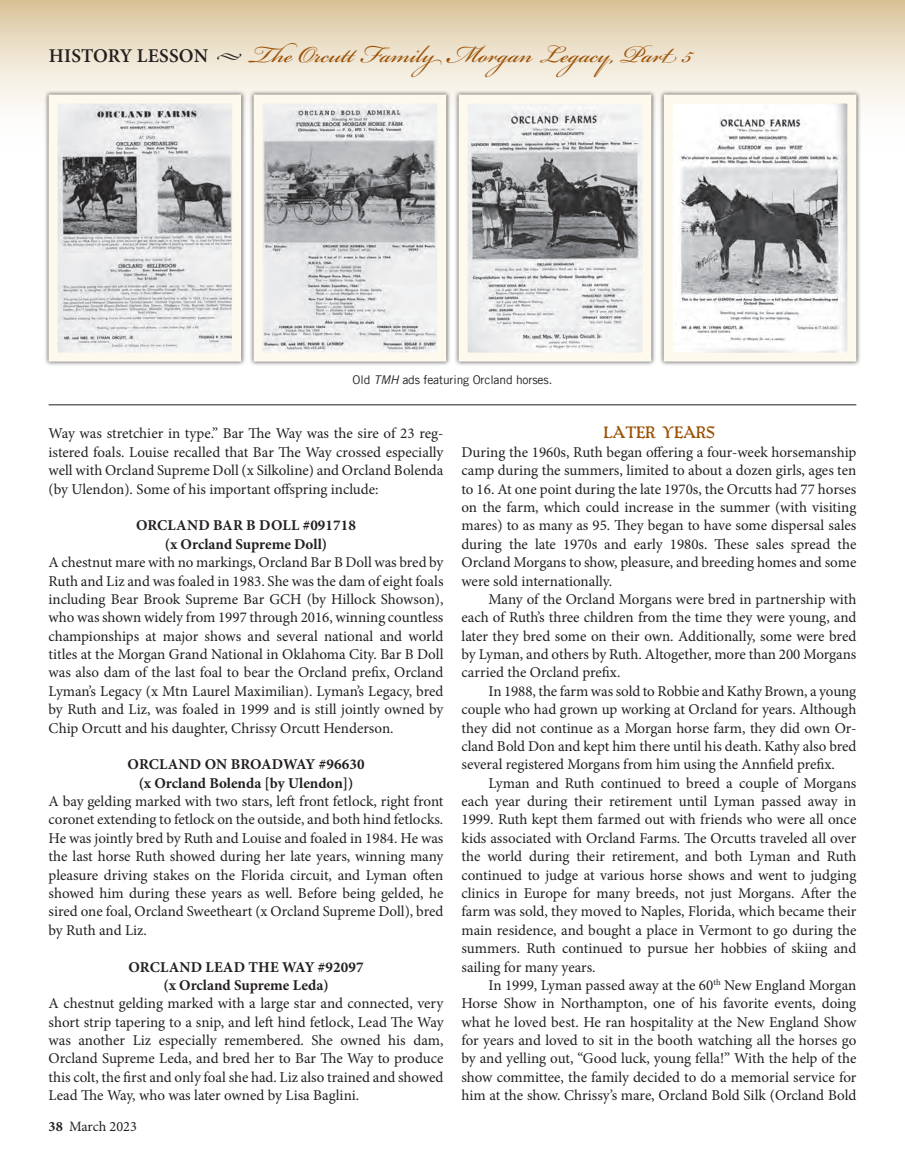
<style>
.page{position:relative;width:905px;height:1175px;background:#fff}
.page>*{position:absolute;margin:0;border:0;box-sizing:border-box;transform-origin:0 0}
.t1{font:37.5px "Bickham Script Pro 3";color:#9c5206}
.t2{font:600 19.5px "Minion Pro";letter-spacing:.01em;color:#231f20}
.t3{font:15px/18.3px "Minion Pro";letter-spacing:-.005em;color:#231f20;text-align:justify}
.t4{font:700 15px "Minion Pro";color:#231f20}
.t5{font:700 15px "Packard Antique";color:#9c5206}
.t6{font:14.25px "Minion Pro";letter-spacing:-.005em;color:#231f20}
.t7{font:12px "Trade Gothic";letter-spacing:-.01em;color:#231f20}
.s1{font-family:"Trade Gothic Italic 3"}
.s2{font-weight:700}
</style>
<div class="page">
<svg style="left:0;top:0;width:904px;height:129px;background:#eadec7"></svg>
<div style="left:44px;top:90px;width:202px;height:276px;background:#231f20;opacity:.75"></div>
<img style="left:59px;top:104px;width:172px;height:247px">
<div style="left:49px;top:94px;width:192px;height:267px;border:9px solid #fdf9ec"></div>
<div style="left:249px;top:90px;width:202px;height:276px;background:#231f20;opacity:.75"></div>
<img style="left:263px;top:104px;width:173px;height:247px">
<div style="left:253px;top:94px;width:193px;height:267px;border:9px solid #fdf9ec"></div>
<div style="left:454px;top:90px;width:202px;height:276px;background:#231f20;opacity:.75"></div>
<img style="left:468px;top:104px;width:173px;height:247px">
<div style="left:458px;top:94px;width:193px;height:267px;border:9px solid #fdf9ec"></div>
<div style="left:659px;top:90px;width:201px;height:276px;background:#231f20;opacity:.75"></div>
<img style="left:673px;top:104px;width:173px;height:247px">
<div style="left:663px;top:94px;width:193px;height:267px;border:9px solid #fdf9ec"></div>
<hr style="left:49px;top:404px;width:807px;height:1px;background:#231f20">
<h2 class="t2" style="left:49px;top:43px;width:195px">HISTORY LESSON ◆</h2>
<h1 class="t1" style="left:249px;top:27px;width:444px">The Orcutt Family Morgan Legacy, Part 5</h1>
<p class="t7" style="left:352px;top:374px;width:201px">Old <span class="s1">TMH</span> ads featuring Orcland horses.</p>
<p class="t3" style="left:49px;top:424px;width:396px">Way was stretchier in type.” Bar The Way was the sire of 23 reg&shy;istered foals. Louise recalled that Bar The Way crossed especially well with Orcland Supreme Doll (x Silkoline) and Orcland Bolenda (by Ulendon). Some of his important offspring include:</p>
<p class="t4" style="left:136px;top:515px;width:221px">ORCLAND BAR B DOLL #091718</p>
<p class="t4" style="left:165px;top:533px;width:164px">(x Orcland Supreme Doll)</p>
<p class="t3" style="left:49px;top:553px;width:396px">A chestnut mare with no markings, Orcland Bar B Doll was bred by Ruth and Liz and was foaled in 1983. She was the dam of eight foals including Bear Brook Supreme Bar GCH (by Hillock Showson), who was shown widely from 1997 through 2016, winning countless championships at major shows and several national and world titles at the Morgan Grand National in Oklahoma City. Bar B Doll was also dam of the last foal to bear the Orcland prefix, Orcland Lyman’s Legacy (x Mtn Laurel Maximilian). Lyman’s Legacy, bred by Ruth and Liz, was foaled in 1999 and is still jointly owned by Chip Orcutt and his daughter, Chrissy Orcutt Henderson.</p>
<p class="t4" style="left:128px;top:754px;width:238px">ORCLAND ON BROADWAY #96630</p>
<p class="t4" style="left:139px;top:772px;width:216px">(x Orcland Bolenda [by Ulendon])</p>
<p class="t3" style="left:49px;top:792px;width:396px">A bay gelding marked with two stars, left front fetlock, right front coronet extending to fetlock on the outside, and both hind fetlocks.<br>He was jointly bred by Ruth and Louise and foaled in 1984. He was the last horse Ruth showed during her late years, winning many pleasure driving stakes on the Florida circuit, and Lyman often showed him during these years as well. Before being gelded, he sired one foal, Orcland Sweetheart (x Orcland Supreme Doll), bred by Ruth and Liz.</p>
<p class="t4" style="left:128px;top:956px;width:237px">ORCLAND LEAD THE WAY #92097</p>
<p class="t4" style="left:163px;top:974px;width:167px">(x Orcland Supreme Leda)</p>
<p class="t3" style="left:49px;top:994px;width:396px">A chestnut gelding marked with a large star and connected, very short strip tapering to a snip, and left hind fetlock, Lead The Way was another Liz especially remembered. She owned his dam, Orcland Supreme Leda, and bred her to Bar The Way to produce this colt, the first and only foal she had. Liz also trained and showed Lead The Way, who was later owned by Lisa Baglini.</p>
<p class="t6" style="left:49px;top:1117px;width:90px"><span class="s2">38</span> March 2023</p>
<p class="t5" style="left:603px;top:421px;width:113px">LATER YEARS</p>
<p class="t3" style="left:461px;top:443px;width:396px">During the 1960s, Ruth began offering a four-week horsemanship camp during the summers, limited to about a dozen girls, ages ten to 16. At one point during the late 1970s, the Orcutts had 77 horses on the farm, which could increase in the summer (with visiting mares) to as many as 95. They began to have some dispersal sales during the late 1970s and early 1980s. These sales spread the Orcland Morgans to show, pleasure, and breeding homes and some were sold internationally.</p>
<p class="t3" style="left:461px;top:590px;width:396px;text-indent:27px">Many of the Orcland Morgans were bred in partnership with each of Ruth’s three children from the time they were young, and later they bred some on their own. Additionally, some were bred by Lyman, and others by Ruth. Altogether, more than 200 Morgans carried the Orcland prefix.</p>
<p class="t3" style="left:461px;top:682px;width:396px;text-indent:27px">In 1988, the farm was sold to Robbie and Kathy Brown, a young couple who had grown up working at Orcland for years. Although they did not continue as a Morgan horse farm, they did own Or&shy;cland Bold Don and kept him there until his death. Kathy also bred several registered Morgans from him using the Annfield prefix.</p>
<p class="t3" style="left:461px;top:773px;width:396px;text-indent:27px">Lyman and Ruth continued to breed a couple of Morgans each year during their retirement until Lyman passed away in 1999. Ruth kept them farmed out with friends who were all once kids associated with Orcland Farms. The Orcutts traveled all over the world during their retirement, and both Lyman and Ruth continued to judge at various horse shows and went to judging clinics in Europe for many breeds, not just Morgans. After the farm was sold, they moved to Naples, Florida, which became their main residence, and bought a place in Vermont to go during the summers. Ruth continued to pursue her hobbies of skiing and sailing for many years.</p>
<p class="t3" style="left:461px;top:976px;width:396px;text-indent:27px">In 1999, Lyman passed away at the 60<sup>th</sup> New England Morgan Horse Show in Northampton, one of his favorite events, doing what he loved best. He ran hospitality at the New England Show for years and loved to sit in the booth watching all the horses go by and yelling out, “Good luck, young fella!” With the help of the show committee, the family decided to do a memorial service for him at the show. Chrissy’s mare, Orcland Bold Silk (Orcland Bold</p>
</div>
